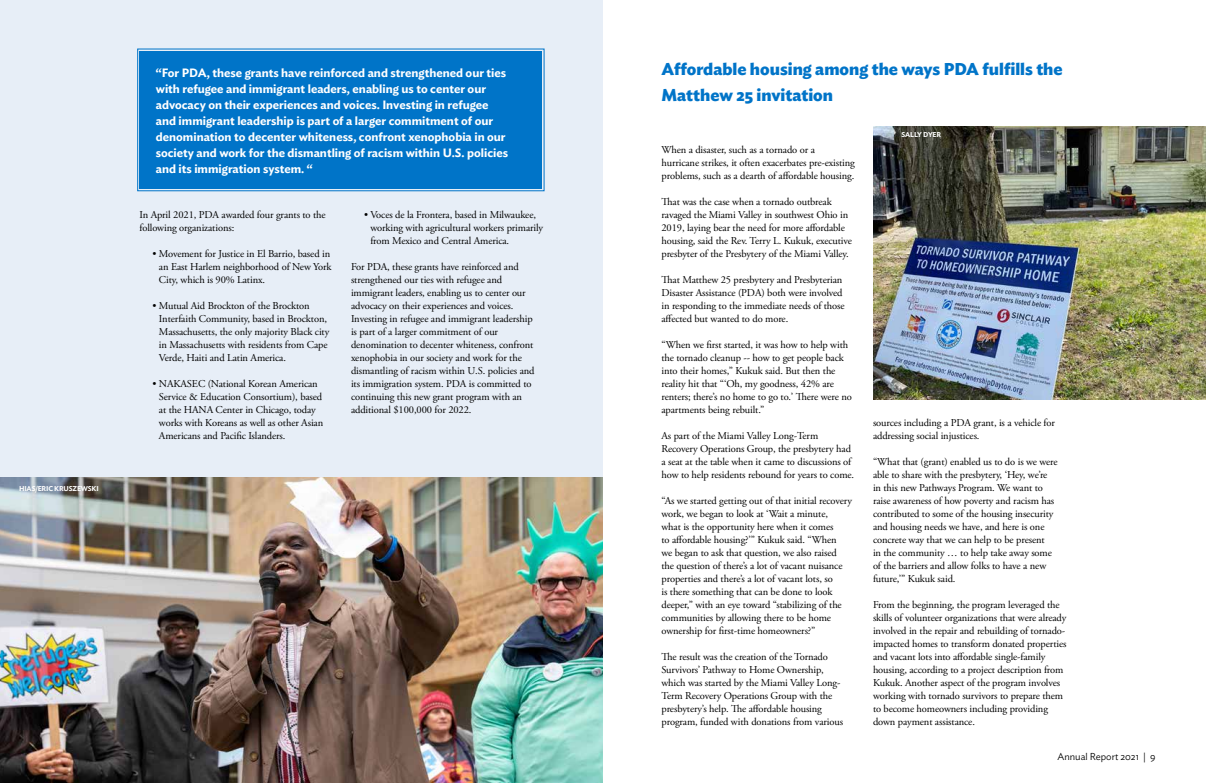
<style>
.page{position:relative;width:1206px;height:783px;background:#fff}
.page>*{position:absolute;margin:0;border:0;box-sizing:border-box;transform-origin:0 0}
.t1{font:700 17px/26px "Ideal Sans";color:#0074c8}
.t2{font:600 12px/16px "Ideal Sans";color:#fff}
.t3{font:10.5px/13px "Adobe Garamond Pro";letter-spacing:-.01em;color:#000}
.t4{font:300 10px "Ideal Sans";color:#000}
.t5{font:600 7px "Ideal Sans";letter-spacing:-.02em;color:#fff}
</style>
<div class="page">
<div style="left:0;top:0;width:603px;height:783px;background:#e7eef7"></div>
<div style="left:137px;top:48px;width:408px;height:144px;background:#0074c8"></div>
<div style="left:140px;top:51px;width:402px;height:138px;border:2px solid #0074c8"></div>
<img style="left:0;top:477px;width:603px;height:306px">
<img style="left:873px;top:127px;width:333px;height:273px">
<p class="t5" style="left:19px;top:483px;width:81px">HIAS/ERIC KRUSZEWSKI</p>
<p class="t2" style="left:156px;top:64px;width:354px">“For PDA, these grants have reinforced and strengthened our ties with refugee and immigrant leaders, enabling us to center our advocacy on their experiences and voices. Investing in refugee and immigrant leadership is part of a larger commitment of our denomination to decenter whiteness, confront xenophobia in our society and work for the dismantling of racism within U.S. policies and its immigration system. “</p>
<h1 class="t1" style="left:662px;top:54px;width:403px">Affordable housing among the ways PDA fulfills the<br>Matthew 25 invitation</h1>
<p class="t5" style="left:902px;top:129px;width:41px">SALLY DYER</p>
<p class="t3" style="left:662px;top:143px;width:195px">When a disaster, such as a tornado or a hurricane strikes, it often exacerbates pre-existing problems, such as a dearth of affordable housing.</p>
<p class="t3" style="left:662px;top:195px;width:192px">That was the case when a tornado outbreak ravaged the Miami Valley in southwest Ohio in 2019, laying bear the need for more affordable housing, said the Rev. Terry L. Kukuk, executive presbyter of the Presbytery of the Miami Valley.</p>
<p class="t3" style="left:662px;top:273px;width:185px">That Matthew 25 presbytery and Presbyterian Disaster Assistance (PDA) both were involved in responding to the immediate needs of those affected but wanted to do more.</p>
<p class="t3" style="left:662px;top:338px;width:192px">“When we first started, it was how to help with the tornado cleanup -- how to get people back into their homes,” Kukuk said. But then the reality hit that “‘Oh, my goodness, 42% are renters; there’s no home to go to.’ There were no apartments being rebuilt.”</p>
<p class="t3" style="left:662px;top:429px;width:194px">As part of the Miami Valley Long-Term Recovery Operations Group, the presbytery had a seat at the table when it came to discussions of how to help residents rebound for years to come.</p>
<p class="t3" style="left:662px;top:494px;width:192px">“As we started getting out of that initial recovery work, we began to look at ‘Wait a minute,<br>what is the opportunity here when it comes<br>to affordable housing?’” Kukuk said. “When<br>we began to ask that question, we also raised the question of there’s a lot of vacant nuisance properties and there’s a lot of vacant lots, so<br>is there something that can be done to look deeper,” with an eye toward “stabilizing of the communities by allowing there to be home ownership for first-time homeowners?”</p>
<p class="t3" style="left:662px;top:650px;width:183px">The result was the creation of the Tornado Survivors’ Pathway to Home Ownership, which was started by the Miami Valley Long-Term Recovery Operations Group with the presbytery’s help. The affordable housing program, funded with donations from various</p>
<p class="t3" style="left:140px;top:208px;width:188px">In April 2021, PDA awarded four grants to the following organizations:</p>
<p class="t3" style="left:159px;top:247px;width:174px;text-indent:-6px">• Movement for Justice in El Barrio, based in an East Harlem neighborhood of New York<br>City, which is 90% Latinx.</p>
<p class="t3" style="left:159px;top:299px;width:172px;text-indent:-6px">• Mutual Aid Brockton of the Brockton Interfaith Community, based in Brockton, Massachusetts, the only majority Black city in Massachusetts with residents from Cape Verde, Haiti and Latin America.</p>
<p class="t3" style="left:159px;top:377px;width:166px;text-indent:-6px">• NAKASEC (National Korean American Service &amp; Education Consortium), based at the HANA Center in Chicago, today works with Koreans as well as other Asian Americans and Pacific Islanders.</p>
<p class="t3" style="left:370px;top:208px;width:174px;text-indent:-6px">• Voces de la Frontera, based in Milwaukee, working with agricultural workers primarily from Mexico and Central America.</p>
<p class="t3" style="left:351px;top:260px;width:185px">For PDA, these grants have reinforced and strengthened our ties with refugee and immigrant leaders, enabling us to center our advocacy on their experiences and voices.<br>Investing in refugee and immigrant leadership is part of a larger commitment of our denomination to decenter whiteness, confront xenophobia in our society and work for the dismantling of racism within U.S. policies and its immigration system. PDA is committed to continuing this new grant program with an additional $100,000 for 2022.</p>
<p class="t3" style="left:873px;top:416px;width:183px">sources including a PDA grant, is a vehicle for addressing social injustices.</p>
<p class="t3" style="left:873px;top:455px;width:186px">“What that (grant) enabled us to do is we were able to share with the presbytery, ‘Hey, we’re in this new Pathways Program. We want to raise awareness of how poverty and racism has contributed to some of the housing insecurity and housing needs we have, and here is one concrete way that we can help to be present<br>in the community … to help take away some of the barriers and allow folks to have a new future,’” Kukuk said.</p>
<p class="t3" style="left:873px;top:598px;width:195px">From the beginning, the program leveraged the skills of volunteer organizations that were already involved in the repair and rebuilding of tornado&shy;impacted homes to transform donated properties and vacant lots into affordable single-family housing, according to a project description from Kukuk. Another aspect of the program involves working with tornado survivors to prepare them to become homeowners including providing down payment assistance.</p>
<p class="t4" style="left:1057px;top:749px;width:100px">Annual Report 2021 | 9</p>
</div>
